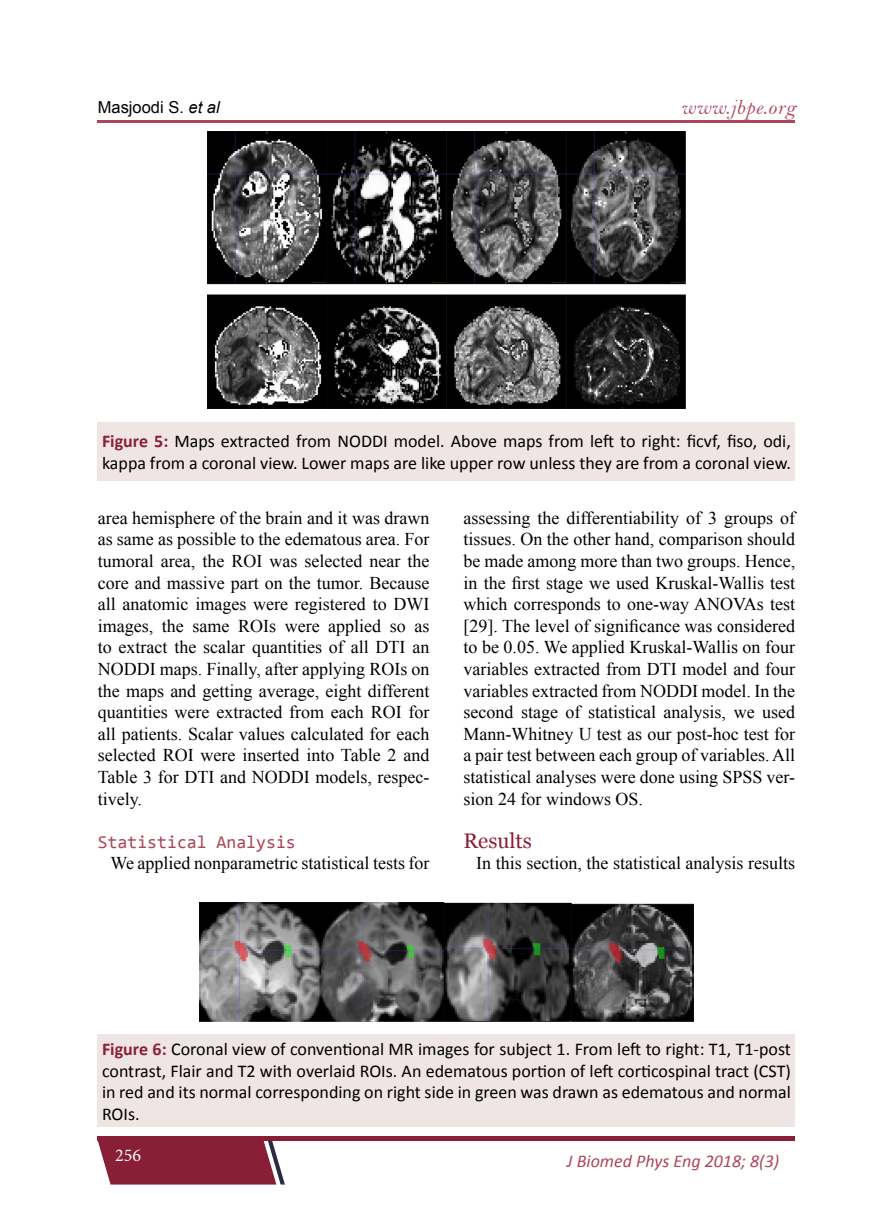
<style>
.page{position:relative;width:893px;height:1212px;background:#fff}
.page>*{position:absolute;margin:0;border:0;box-sizing:border-box;transform-origin:0 0}
.t1{font:21px "Bell MT Italic";letter-spacing:.03em;color:#ad465c}
.t2{font:21px "Georgia";color:#891f36}
.t3{font:18px/21.6px "Times New Roman";color:#000;text-align:justify}
.t4{font:18px/21.6px "Calibri";color:#000}
.t5{font:italic 18px "Calibri";color:#ad465c}
.t6{font:18px "Consolas";color:#ad465c}
.t7{font:18px "Minion Pro";color:#fff}
.t8{font:16.5px "Arial";color:#000}
.s1{font-style:italic}
.s2{font-weight:700;color:#891f36}
</style>
<div class="page">
<div style="left:98px;top:1136px;width:697px;height:5px;background:#891f36"></div>
<svg style="left:98px;top:1141px;width:187px;height:43px;background:#913348"></svg>
<hr style="left:98px;top:120px;width:697px;height:2px;background:#ad465c">
<img style="left:207px;top:132px;width:479px;height:277px">
<div style="left:98px;top:422px;width:697px;height:58px;background:#f0e5e5"></div>
<img style="left:200px;top:903px;width:493px;height:119px">
<div style="left:98px;top:1034px;width:697px;height:93px;background:#f0e5e5"></div>
<p class="t8" style="left:98px;top:97px;width:123px">Masjoodi S. <span class="s1">et al</span></p>
<p class="t1" style="left:681px;top:94px;width:116px">www.jbpe.org</p>
<p class="t4" style="left:102px;top:431px;width:690px"><span class="s2">Figure 5:</span> Maps extracted from NODDI model. Above maps from left to right: ficvf, fiso, odi, kappa from a coronal view. Lower maps are like upper row unless they are from a coronal view.</p>
<p class="t3" style="left:98px;top:507px;width:333px">area hemisphere of the brain and it was drawn as same as possible to the edematous area. For tumoral area, the ROI was selected near the core and massive part on the tumor. Because all anatomic images were registered to DWI images, the same ROIs were applied so as to extract the scalar quantities of all DTI an NODDI maps. Finally, after applying ROIs on the maps and getting average, eight different quantities were extracted from each ROI for all patients. Scalar values calculated for each selected ROI were inserted into Table 2 and Table 3 for DTI and NODDI models, respec&shy;tively.</p>
<p class="t6" style="left:98px;top:829px;width:200px">Statistical Analysis</p>
<p class="t3" style="left:111px;top:852px;width:320px">We applied nonparametric statistical tests for</p>
<p class="t3" style="left:463px;top:507px;width:333px">assessing the differentiability of 3 groups of tissues. On the other hand, comparison should be made among more than two groups. Hence, in the first stage we used Kruskal-Wallis test which corresponds to one-way ANOVAs test [29]. The level of significance was considered to be 0.05. We applied Kruskal-Wallis on four variables extracted from DTI model and four variables extracted from NODDI model. In the second stage of statistical analysis, we used Mann-Whitney U test as our post-hoc test for a pair test between each group of variables. All statistical analyses were done using SPSS ver&shy;sion 24 for windows OS.</p>
<p class="t2" style="left:463px;top:828px;width:70px">Results</p>
<p class="t3" style="left:476px;top:852px;width:320px">In this section, the statistical analysis results</p>
<p class="t4" style="left:102px;top:1038px;width:690px;text-align:justify"><span class="s2">Figure 6:</span> Coronal view of conventional MR images for subject 1. From left to right: T1, T1-post contrast, Flair and T2 with overlaid ROIs. An edematous portion of left corticospinal tract (CST) in red and its normal corresponding on right side in green was drawn as edematous and normal ROIs.</p>
<p class="t7" style="left:115px;top:1143px;width:27px">256</p>
<p class="t5" style="left:567px;top:1148px;width:214px">J Biomed Phys Eng 2018; 8(3)</p>
</div>
